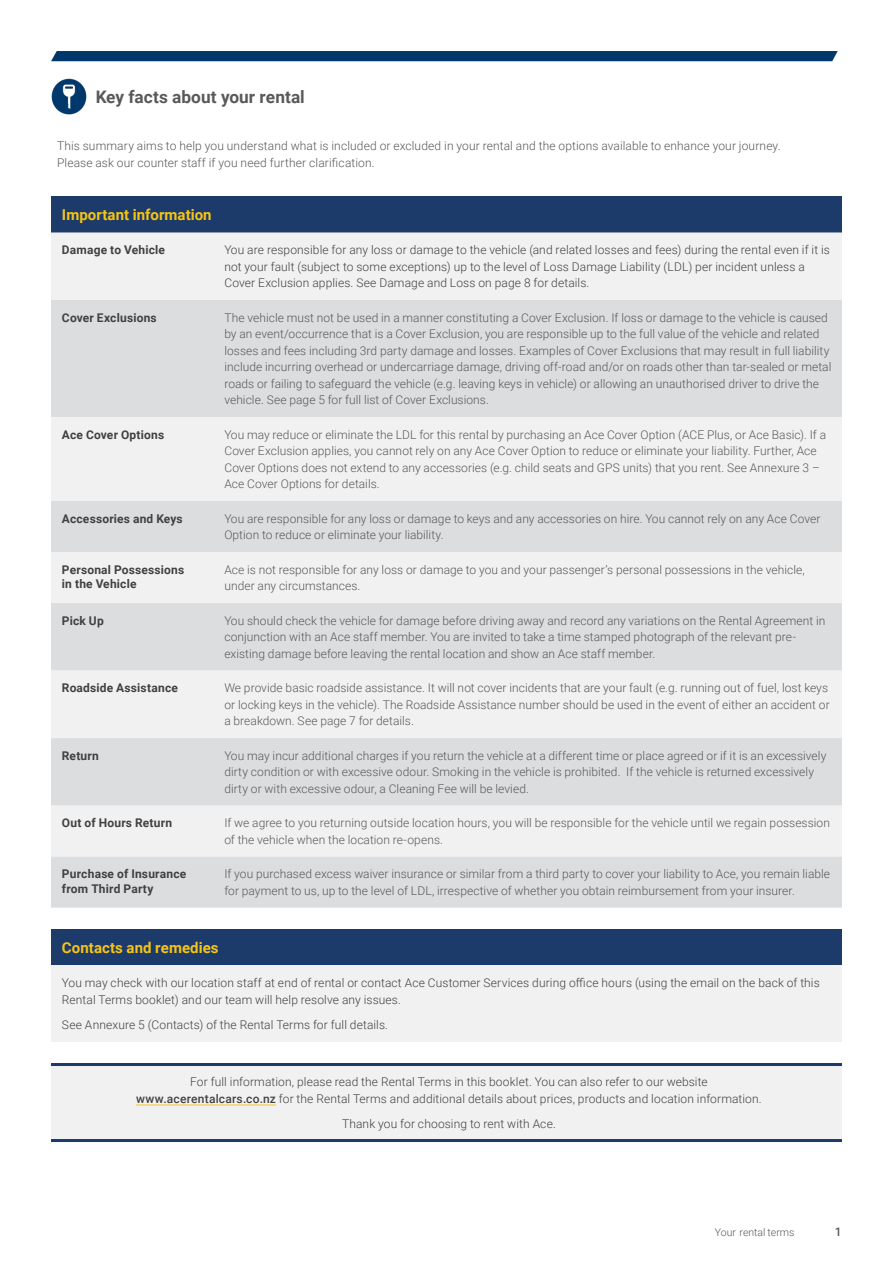
<style>
.page{position:relative;width:893px;height:1263px;background:#fff}
.page>*{position:absolute;margin:0;border:0;box-sizing:border-box;transform-origin:0 0}
.t1{font:700 17.25px "Roboto";letter-spacing:.005em;color:#58595b}
.t2{font:700 15px "Roboto";letter-spacing:.005em;color:#f7c513}
.t3{font:300 12px/16.5px "Roboto";letter-spacing:.005em;color:#58595b}
.t4{font:300 12px/16.5px "Roboto";letter-spacing:.01em;color:#414042}
.t5{font:700 12px/14.2px "Roboto";letter-spacing:.015em;color:#414042}
.t6{font:500 12px "Roboto";color:#58595b}
.t7{font:300 10.5px "Roboto";color:#58595b}
.s1{font-weight:500}
</style>
<div class="page">
<img style="left:51px;top:78px;width:36px;height:36px">
<div style="left:51px;top:51px;width:787px;height:10px;background:#00386c"></div>
<div style="left:51px;top:196px;width:791px;height:36px;background:#1c3a6a"></div>
<div style="left:51px;top:232px;width:791px;height:68px;background:#f1f1f2"></div>
<div style="left:51px;top:300px;width:791px;height:117px;background:#dcddde"></div>
<div style="left:51px;top:417px;width:791px;height:84px;background:#f1f1f2"></div>
<svg style="left:51px;top:501px;width:791px;height:102px"></svg>
<div style="left:51px;top:603px;width:791px;height:68px;background:#dcddde"></div>
<div style="left:51px;top:671px;width:791px;height:67px;background:#f1f1f2"></div>
<div style="left:51px;top:738px;width:791px;height:68px;background:#dcddde"></div>
<svg style="left:51px;top:806px;width:791px;height:102px"></svg>
<div style="left:51px;top:929px;width:791px;height:37px;background:#1c3a6a"></div>
<div style="left:51px;top:966px;width:791px;height:76px;background:#f1f1f2"></div>
<div style="left:51px;top:1064px;width:791px;height:76px;background:#f1f1f2"></div>
<hr style="left:51px;top:1063px;width:791px;height:3px;background:#1c3a6a">
<hr style="left:51px;top:1139px;width:791px;height:3px;background:#1c3a6a">
<hr style="left:136px;top:1105px;width:140px;height:1px;background:#f7c513">
<h1 class="t1" style="left:96px;top:85px;width:211px">Key facts about your rental</h1>
<p class="t3" style="left:57px;top:137px;width:725px">This summary aims to help you understand what is included or excluded in your rental and the options available to enhance your journey.<br>Please ask our counter staff if you need further clarification.</p>
<p class="t2" style="left:62px;top:204px;width:151px">Important information</p>
<p class="t5" style="left:62px;top:242px;width:105px">Damage to Vehicle</p>
<p class="t4" style="left:224px;top:241px;width:607px">You are responsible for any loss or damage to the vehicle (and related losses and fees) during the rental even if it is not your fault (subject to some exceptions) up to the level of Loss Damage Liability (LDL) per incident unless a<br>Cover Exclusion applies. See Damage and Loss on page 8 for details.</p>
<p class="t5" style="left:62px;top:310px;width:96px">Cover Exclusions</p>
<p class="t3" style="left:224px;top:309px;width:608px">The vehicle must not be used in a manner constituting a Cover Exclusion. If loss or damage to the vehicle is caused by an event/occurrence that is a Cover Exclusion, you are responsible up to the full value of the vehicle and related losses and fees including 3rd party damage and losses. Examples of Cover Exclusions that may result in full liability include incurring overhead or undercarriage damage, driving off-road and/or on roads other than tar-sealed or metal roads or failing to safeguard the vehicle (e.g. leaving keys in vehicle) or allowing an unauthorised driver to drive the vehicle. See page 5 for full list of Cover Exclusions.</p>
<p class="t5" style="left:62px;top:427px;width:104px">Ace Cover Options</p>
<p class="t3" style="left:224px;top:426px;width:603px">You may reduce or eliminate the LDL for this rental by purchasing an Ace Cover Option (ACE Plus, or Ace Basic). If a Cover Exclusion applies, you cannot rely on any Ace Cover Option to reduce or eliminate your liability. Further, Ace Cover Options does not extend to any accessories (e.g. child seats and GPS units) that you rent. See Annexure 3 – Ace Cover Options for details.</p>
<p class="t5" style="left:62px;top:511px;width:122px">Accessories and Keys</p>
<p class="t3" style="left:224px;top:510px;width:597px">You are responsible for any loss or damage to keys and any accessories on hire. You cannot rely on any Ace Cover<br>Option to reduce or eliminate your liability.</p>
<p class="t5" style="left:62px;top:562px;width:124px">Personal Possessions in the Vehicle</p>
<p class="t3" style="left:224px;top:561px;width:582px">Ace is not responsible for any loss or damage to you and your passenger’s personal possessions in the vehicle, under any circumstances.</p>
<p class="t5" style="left:62px;top:613px;width:43px">Pick Up</p>
<p class="t3" style="left:224px;top:612px;width:603px">You should check the vehicle for damage before driving away and record any variations on the Rental Agreement in conjunction with an Ace staff member. You are invited to take a time stamped photograph of the relevant pre&shy;existing damage before leaving the rental location and show an Ace staff member.</p>
<p class="t5" style="left:62px;top:680px;width:118px">Roadside Assistance</p>
<p class="t3" style="left:224px;top:679px;width:607px">We provide basic roadside assistance. It will not cover incidents that are your fault (e.g. running out of fuel, lost keys or locking keys in the vehicle). The Roadside Assistance number should be used in the event of either an accident or a breakdown. See page 7 for details.</p>
<p class="t5" style="left:62px;top:748px;width:38px">Return</p>
<p class="t3" style="left:224px;top:747px;width:603px">You may incur additional charges if you return the vehicle at a different time or place agreed or if it is an excessively dirty condition or with excessive odour. Smoking in the vehicle is prohibited. If the vehicle is returned excessively dirty or with excessive odour, a Cleaning Fee will be levied.</p>
<p class="t5" style="left:62px;top:815px;width:112px">Out of Hours Return</p>
<p class="t3" style="left:224px;top:814px;width:607px">If we agree to you returning outside location hours, you will be responsible for the vehicle until we regain possession of the vehicle when the location re-opens.</p>
<p class="t5" style="left:62px;top:866px;width:126px">Purchase of Insurance from Third Party</p>
<p class="t3" style="left:224px;top:865px;width:607px">If you purchased excess waiver insurance or similar from a third party to cover your liability to Ace, you remain liable for payment to us, up to the level of LDL, irrespective of whether you obtain reimbursement from your insurer.</p>
<p class="t2" style="left:62px;top:937px;width:158px">Contacts and remedies</p>
<p class="t4" style="left:62px;top:974px;width:759px">You may check with our location staff at end of rental or contact Ace Customer Services during office hours (using the email on the back of this<br>Rental Terms booklet) and our team will help resolve any issues.</p>
<p class="t4" style="left:62px;top:1016px;width:328px">See Annexure 5 (Contacts) of the Rental Terms for full details.</p>
<p class="t4" style="left:136px;top:1073px;width:627px;text-align:center">For full information, please read the Rental Terms in this booklet. You can also refer to our website <span class="s1">www.acerentalcars.co.nz</span> for the Rental Terms and additional details about prices, products and location information.</p>
<p class="t4" style="left:342px;top:1115px;width:215px">Thank you for choosing to rent with Ace.</p>
<p class="t7" style="left:715px;top:1225px;width:81px">Your rental terms</p>
<p class="t6" style="left:835px;top:1223px;width:8px">1</p>
</div>
